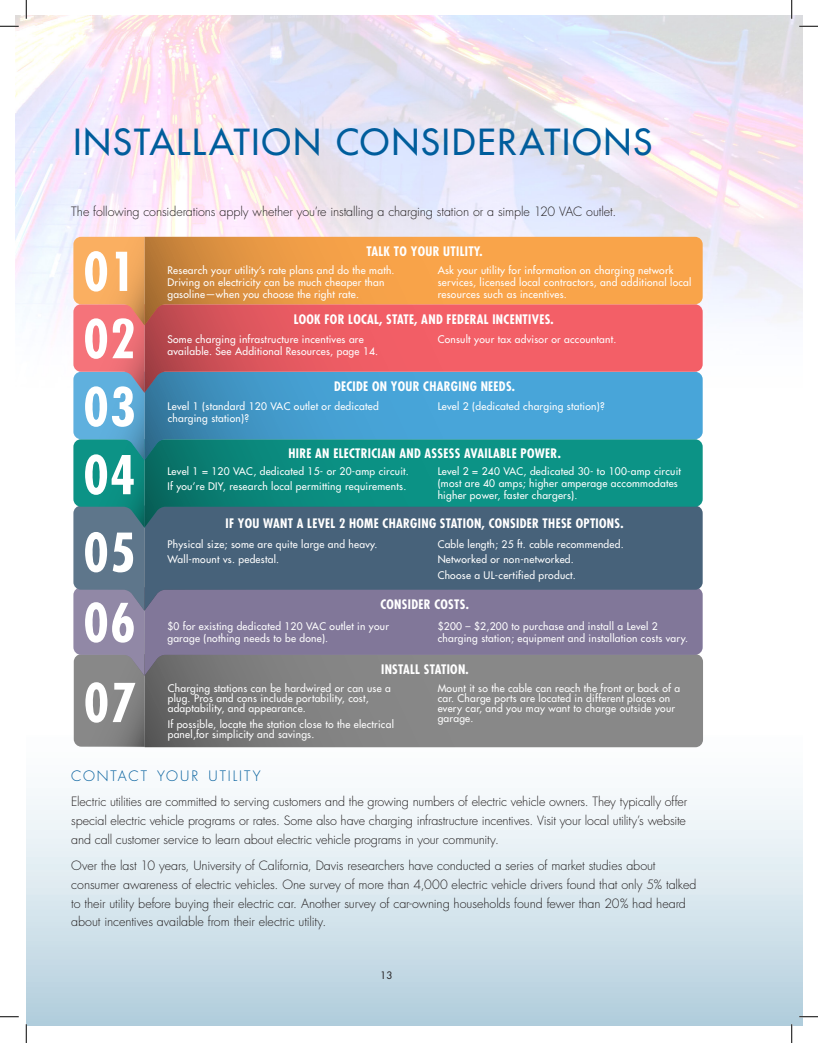
<style>
.page{position:relative;width:818px;height:1043px;background:#fff}
.page>*{position:absolute;margin:0;border:0;box-sizing:border-box;transform-origin:0 0}
.t1{font:700 condensed 52px/68px "Futura Std";letter-spacing:.025em;color:#fff}
.Head_Level_One{font:35px "Futura";letter-spacing:.06em;color:#005d9c}
.Success-Challenge_He{font:300 14px "Futura";letter-spacing:.135em;color:#005d9c}
.t2{font:700 condensed 12.75px "Futura Std";letter-spacing:.025em;color:#fff}
.Text{font:300 12.5px/18.8px "Futura";letter-spacing:-.005em;color:#231f20;text-align:justify}
.t3{font:10.25px/12.2px "Futura";letter-spacing:.025em;color:#fff}
.t4{font:10px "Futura";color:#231f20}
</style>
<div class="page">
<img style="left:15px;top:15px;width:787px;height:372px">
<div style="left:26px;top:653px;width:776px;height:372px;background:linear-gradient(to bottom,#fff,#bbd4e1)"></div>
<svg style="left:145px;top:654px;width:558px;height:93px;background:#818181"></svg>
<svg style="left:145px;top:610px;width:557px;height:65px;background:#817a92"></svg>
<svg style="left:145px;top:527px;width:557px;height:83px;background:#546781"></svg>
<svg style="left:145px;top:460px;width:557px;height:67px;background:#1c7f7d"></svg>
<svg style="left:145px;top:393px;width:557px;height:67px;background:#3398b6"></svg>
<svg style="left:145px;top:325px;width:557px;height:68px;background:#b56f84"></svg>
<svg style="left:145px;top:237px;width:557px;height:88px;background:#ec8d4d"></svg>
<svg style="left:73px;top:237px;width:72px;height:510px;background:#909496"></svg>
<svg style="left:0;top:25px;width:19px;height:2px"></svg>
<svg style="left:799px;top:25px;width:19px;height:2px"></svg>
<svg style="left:0;top:1016px;width:19px;height:1px"></svg>
<svg style="left:799px;top:1015px;width:19px;height:2px"></svg>
<svg style="left:25px;top:0;width:2px;height:19px"></svg>
<svg style="left:25px;top:1024px;width:2px;height:18px"></svg>
<svg style="left:790px;top:0;width:2px;height:19px"></svg>
<svg style="left:790px;top:1024px;width:2px;height:18px"></svg>
<p class="Head_Level_One" style="left:73px;top:120px;width:580px">INSTALLATION CONSIDERATIONS</p>
<p class="Text" style="left:71px;top:202px;width:546px">The following considerations apply whether you’re installing a charging station or a simple 120 VAC outlet.</p>
<p class="t1" style="left:83px;top:238px;width:54px">01</p>
<p class="t1" style="left:83px;top:305px;width:54px">02</p>
<p class="t1" style="left:83px;top:373px;width:54px">03<br>04</p>
<p class="t1" style="left:83px;top:517px;width:54px;line-height:70.2px">05<br>06</p>
<p class="t1" style="left:84px;top:669px;width:54px">07</p>
<p class="t2" style="left:366px;top:243px;width:117px">TALK TO YOUR UTILITY.</p>
<p class="t3" style="left:167px;top:264px;width:229px">Research your utility’s rate plans and do the math.<br>Driving on electricity can be much cheaper than gasoline—when you choose the right rate.</p>
<p class="t3" style="left:437px;top:264px;width:255px">Ask your utility for information on charging network services, licensed local contractors, and additional local resources such as incentives.</p>
<p class="t2" style="left:294px;top:311px;width:261px">LOOK FOR LOCAL, STATE, AND FEDERAL INCENTIVES.</p>
<p class="t3" style="left:167px;top:333px;width:212px">Some charging infrastructure incentives are available. See Additional Resources, page 14.</p>
<p class="t3" style="left:437px;top:333px;width:180px">Consult your tax advisor or accountant.</p>
<p class="t2" style="left:334px;top:378px;width:182px">DECIDE ON YOUR CHARGING NEEDS.</p>
<p class="t3" style="left:168px;top:400px;width:212px">Level 1 (standard 120 VAC outlet or dedicated charging station)?</p>
<p class="t3" style="left:437px;top:400px;width:168px">Level 2 (dedicated charging station)?</p>
<p class="t2" style="left:288px;top:445px;width:274px">HIRE AN ELECTRICIAN AND ASSESS AVAILABLE POWER.</p>
<p class="t3" style="left:167px;top:463px;width:243px;line-height:15.6px">Level 1 = 120 VAC, dedicated 15- or 20-amp circuit.<br>If you’re DIY, research local permitting requirements.</p>
<p class="t3" style="left:437px;top:465px;width:245px">Level 2 = 240 VAC, dedicated 30- to 100-amp circuit (most are 40 amps; higher amperage accommodates higher power, faster chargers).</p>
<p class="t2" style="left:225px;top:515px;width:399px">IF YOU WANT A LEVEL 2 HOME CHARGING STATION, CONSIDER THESE OPTIONS.</p>
<p class="t3" style="left:167px;top:536px;width:211px;line-height:15.6px">Physical size; some are quite large and heavy.<br>Wall-mount vs. pedestal.</p>
<p class="t3" style="left:437px;top:536px;width:187px;line-height:15.6px">Cable length; 25 ft. cable recommended.<br>Networked or non-networked.<br>Choose a UL-certified product.</p>
<p class="t2" style="left:380px;top:596px;width:90px">CONSIDER COSTS.</p>
<p class="t3" style="left:167px;top:620px;width:223px">$0 for existing dedicated 120 VAC outlet in your garage (nothing needs to be done).</p>
<p class="t3" style="left:437px;top:620px;width:252px">$200 – $2,200 to purchase and install a Level 2 charging station; equipment and installation costs vary.</p>
<p class="t2" style="left:381px;top:661px;width:89px">INSTALL STATION.</p>
<p class="t3" style="left:168px;top:683px;width:225px;line-height:10.2px">Charging stations can be hardwired or can use a plug. Pros and cons include portability, cost, adaptability, and appearance.</p>
<p class="t3" style="left:168px;top:718px;width:228px;line-height:10.2px">If possible, locate the station close to the electrical panel,for simplicity and savings.</p>
<p class="t3" style="left:437px;top:682px;width:244px;line-height:10.2px">Mount it so the cable can reach the front or back of a car. Charge ports are located in different places on every car, and you may want to charge outside your garage.</p>
<p class="Success-Challenge_He" style="left:71px;top:767px;width:191px">CONTACT YOUR UTILITY</p>
<p class="Text" style="left:71px;top:792px;width:617px">Electric utilities are committed to serving customers and the growing numbers of electric vehicle owners. They typically offer special electric vehicle programs or rates. Some also have charging infrastructure incentives. Visit your local utility’s website and call customer service to learn about electric vehicle programs in your community.</p>
<p class="Text" style="left:71px;top:856px;width:626px;text-align:left">Over the last 10 years, University of California, Davis researchers have conducted a series of market studies about consumer awareness of electric vehicles. One survey of more than 4,000 electric vehicle drivers found that only 5% talked to their utility before buying their electric car. Another survey of car-owning households found fewer than 20% had heard about incentives available from their electric utility.</p>
<p class="t4" style="left:380px;top:969px;width:14px">13</p>
</div>
